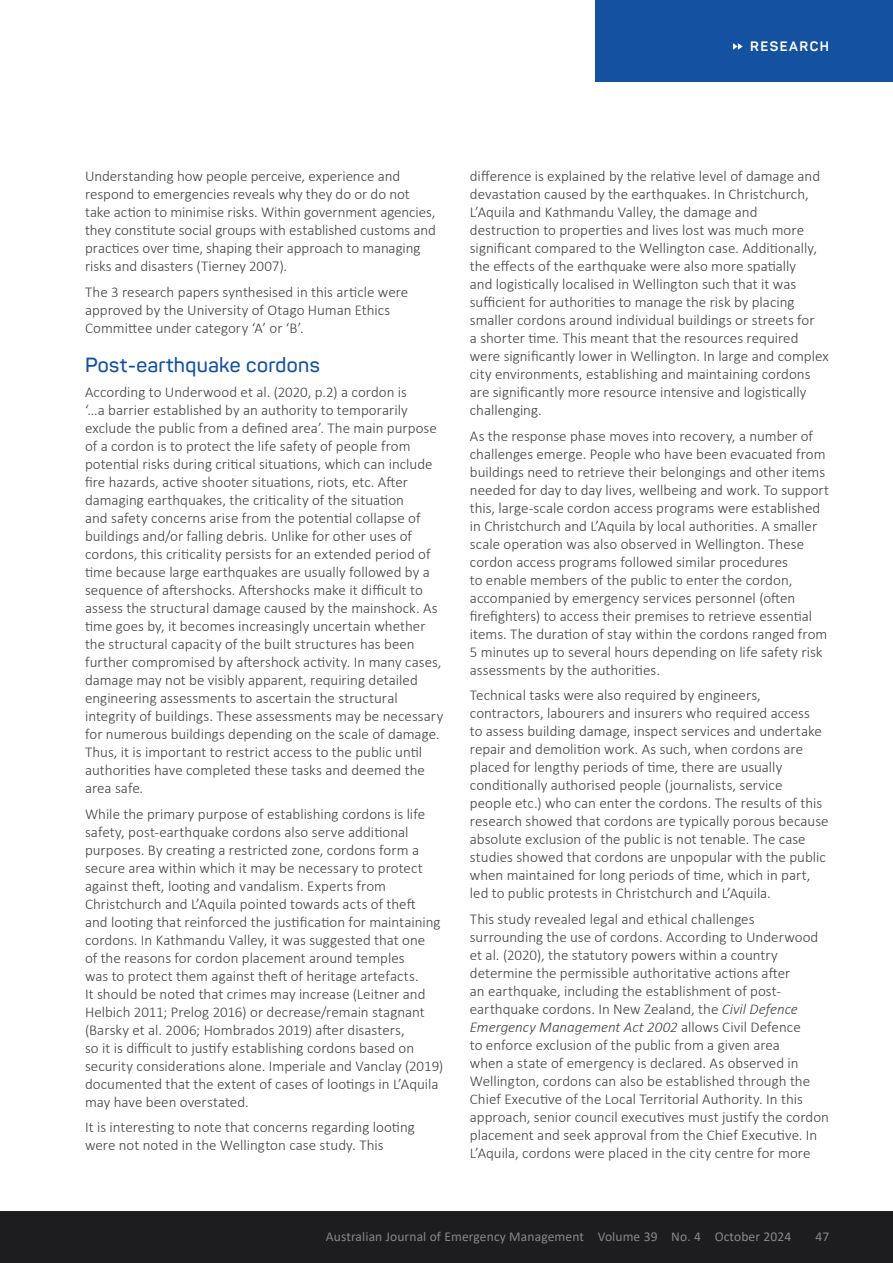
<style>
.page{position:relative;width:893px;height:1263px;background:#fff}
.page>*{position:absolute;margin:0;border:0;box-sizing:border-box;transform-origin:0 0}
.t1{font:600 20.25px "Panton";letter-spacing:.02em;color:#1452a1}
.t2{font:300 15px/18px "Calibri";color:#414042}
.t3{font:13.5px "Calibri";letter-spacing:.01em;color:#868788}
.t4{font:700 13.5px "Panton";letter-spacing:.11em;color:#fff}
.s1{font-style:italic}
</style>
<div class="page">
<div style="left:596px;top:0;width:297px;height:81px;background:#1452a1"></div>
<svg style="left:733px;top:43px;width:10px;height:7px"></svg>
<div style="left:0;top:1212px;width:893px;height:51px;background:#1d1d1f"></div>
<p class="t4" style="left:750px;top:38px;width:80px">RESEARCH</p>
<p class="t2" style="left:85px;top:167px;width:352px">Understanding how people perceive, experience and respond to emergencies reveals why they do or do not take action to minimise risks. Within government agencies, they constitute social groups with established customs and practices over time, shaping their approach to managing risks and disasters (Tierney 2007).</p>
<p class="t2" style="left:85px;top:283px;width:325px">The 3 research papers synthesised in this article were approved by the University of Otago Human Ethics<br>Committee under category ‘A’ or ‘B’.</p>
<h1 class="t1" style="left:85px;top:352px;width:236px">Post-earthquake cordons</h1>
<p class="t2" style="left:85px;top:383px;width:360px">According to Underwood et al. (2020, p.2) a cordon is<br>‘…a barrier established by an authority to temporarily exclude the public from a defined area’. The main purpose of a cordon is to protect the life safety of people from potential risks during critical situations, which can include fire hazards, active shooter situations, riots, etc. After damaging earthquakes, the criticality of the situation<br>and safety concerns arise from the potential collapse of buildings and/or falling debris. Unlike for other uses of cordons, this criticality persists for an extended period of time because large earthquakes are usually followed by a sequence of aftershocks. Aftershocks make it difficult to assess the structural damage caused by the mainshock. As time goes by, it becomes increasingly uncertain whether the structural capacity of the built structures has been further compromised by aftershock activity. In many cases, damage may not be visibly apparent, requiring detailed engineering assessments to ascertain the structural integrity of buildings. These assessments may be necessary for numerous buildings depending on the scale of damage.<br>Thus, it is important to restrict access to the public until authorities have completed these tasks and deemed the area safe.</p>
<p class="t2" style="left:85px;top:804px;width:360px">While the primary purpose of establishing cordons is life safety, post-earthquake cordons also serve additional purposes. By creating a restricted zone, cordons form a secure area within which it may be necessary to protect against theft, looting and vandalism. Experts from Christchurch and L’Aquila pointed towards acts of theft<br>and looting that reinforced the justification for maintaining cordons. In Kathmandu Valley, it was suggested that one<br>of the reasons for cordon placement around temples<br>was to protect them against theft of heritage artefacts.<br>It should be noted that crimes may increase (Leitner and Helbich 2011; Prelog 2016) or decrease/remain stagnant (Barsky et al. 2006; Hombrados 2019) after disasters,<br>so it is difficult to justify establishing cordons based on security considerations alone. Imperiale and Vanclay (2019) documented that the extent of cases of lootings in L’Aquila may have been overstated.</p>
<p class="t2" style="left:85px;top:1118px;width:331px">It is interesting to note that concerns regarding looting were not noted in the Wellington case study. This</p>
<p class="t2" style="left:470px;top:167px;width:360px">difference is explained by the relative level of damage and devastation caused by the earthquakes. In Christchurch, L’Aquila and Kathmandu Valley, the damage and destruction to properties and lives lost was much more significant compared to the Wellington case. Additionally, the effects of the earthquake were also more spatially<br>and logistically localised in Wellington such that it was sufficient for authorities to manage the risk by placing smaller cordons around individual buildings or streets for<br>a shorter time. This meant that the resources required were significantly lower in Wellington. In large and complex city environments, establishing and maintaining cordons are significantly more resource intensive and logistically challenging.</p>
<p class="t2" style="left:470px;top:427px;width:361px">As the response phase moves into recovery, a number of challenges emerge. People who have been evacuated from buildings need to retrieve their belongings and other items needed for day to day lives, wellbeing and work. To support this, large-scale cordon access programs were established in Christchurch and L’Aquila by local authorities. A smaller scale operation was also observed in Wellington. These cordon access programs followed similar procedures<br>to enable members of the public to enter the cordon, accompanied by emergency services personnel (often firefighters) to access their premises to retrieve essential items. The duration of stay within the cordons ranged from 5 minutes up to several hours depending on life safety risk assessments by the authorities.</p>
<p class="t2" style="left:470px;top:686px;width:360px">Technical tasks were also required by engineers, contractors, labourers and insurers who required access<br>to assess building damage, inspect services and undertake repair and demolition work. As such, when cordons are placed for lengthy periods of time, there are usually conditionally authorised people (journalists, service<br>people etc.) who can enter the cordons. The results of this research showed that cordons are typically porous because absolute exclusion of the public is not tenable. The case studies showed that cordons are unpopular with the public when maintained for long periods of time, which in part, led to public protests in Christchurch and L’Aquila.</p>
<p class="t2" style="left:470px;top:910px;width:361px">This study revealed legal and ethical challenges surrounding the use of cordons. According to Underwood et al. (2020), the statutory powers within a country determine the permissible authoritative actions after<br>an earthquake, including the establishment of post&shy;earthquake cordons. In New Zealand, the <span class="s1">Civil Defence Emergency Management Act 2002</span> allows Civil Defence<br>to enforce exclusion of the public from a given area<br>when a state of emergency is declared. As observed in Wellington, cordons can also be established through the Chief Executive of the Local Territorial Authority. In this approach, senior council executives must justify the cordon placement and seek approval from the Chief Executive. In L’Aquila, cordons were placed in the city centre for more</p>
<p class="t3" style="left:326px;top:1227px;width:467px">Australian Journal of Emergency Management Volume 39 No. 4 October 2024</p>
<p class="t3" style="left:815px;top:1227px;width:15px">47</p>
</div>
